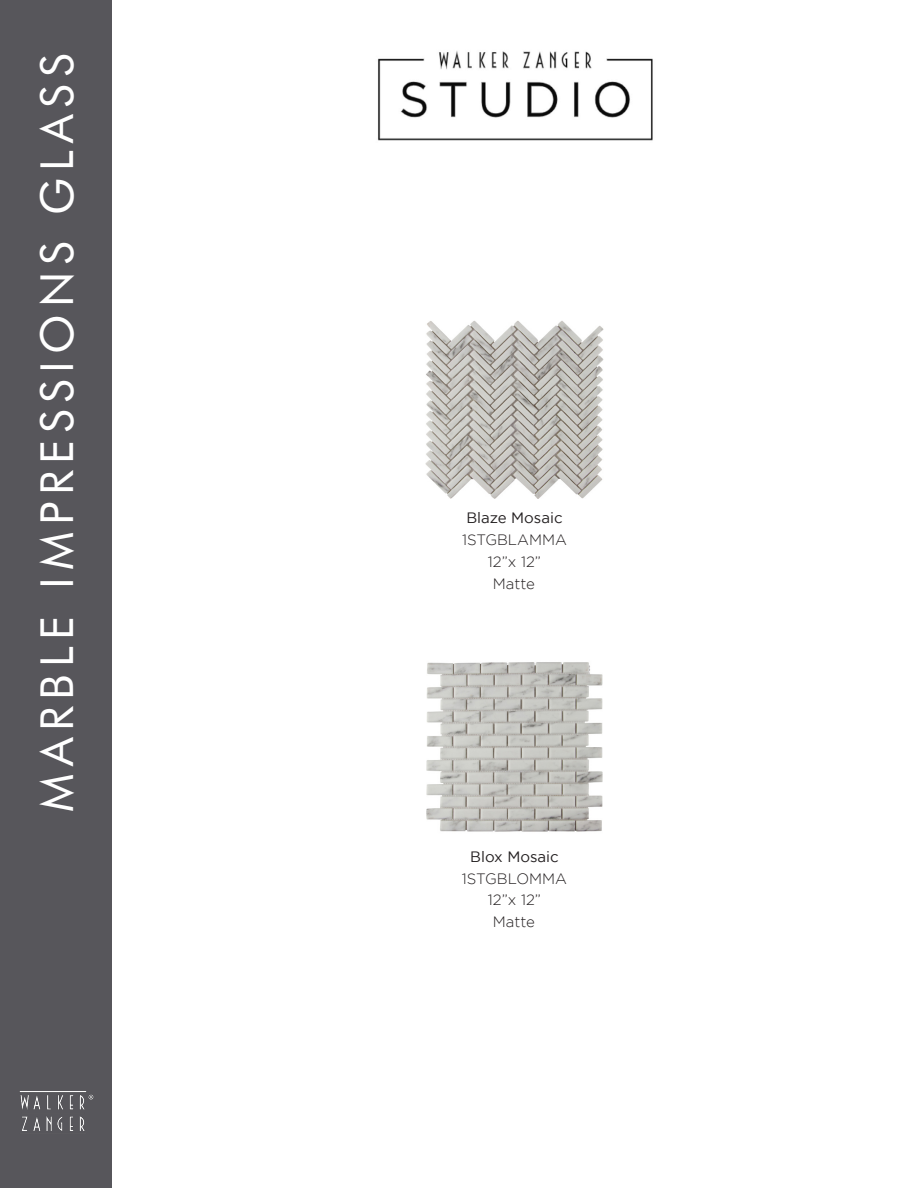
<style>
.page{position:relative;width:918px;height:1188px;background:#fff}
.page>*{position:absolute;margin:0;border:0;box-sizing:border-box;transform-origin:0 0}
.t1{font:45.6px "Futura BT";letter-spacing:.15em;color:#fff}
.t2{font:300 15px "Gotham";color:#231f20}
.t3{font:15px "Gotham";color:#231f20}
</style>
<div class="page">
<div style="left:0;top:0;width:111px;height:1188px;background:#57565b"></div>
<img style="left:20px;top:1091px;width:74px;height:40px">
<img style="left:378px;top:51px;width:275px;height:90px">
<img style="left:425px;top:320px;width:179px;height:178px">
<img style="left:426px;top:662px;width:177px;height:170px">
<p class="t1" style="left:28px;top:812px;width:759px;rotate:-90deg">MARBLE IMPRESSIONS GLASS</p>
<p class="t3" style="left:466px;top:510px;width:98px">Blaze Mosaic</p>
<p class="t2" style="left:462px;top:532px;width:106px">1STGBLAMMA</p>
<p class="t2" style="left:488px;top:554px;width:55px">12”x 12”</p>
<p class="t2" style="left:493px;top:576px;width:44px">Matte</p>
<p class="t3" style="left:470px;top:848px;width:90px">Blox Mosaic</p>
<p class="t2" style="left:462px;top:870px;width:107px">1STGBLOMMA</p>
<p class="t2" style="left:488px;top:892px;width:55px">12”x 12”</p>
<p class="t2" style="left:493px;top:914px;width:44px">Matte</p>
</div>
